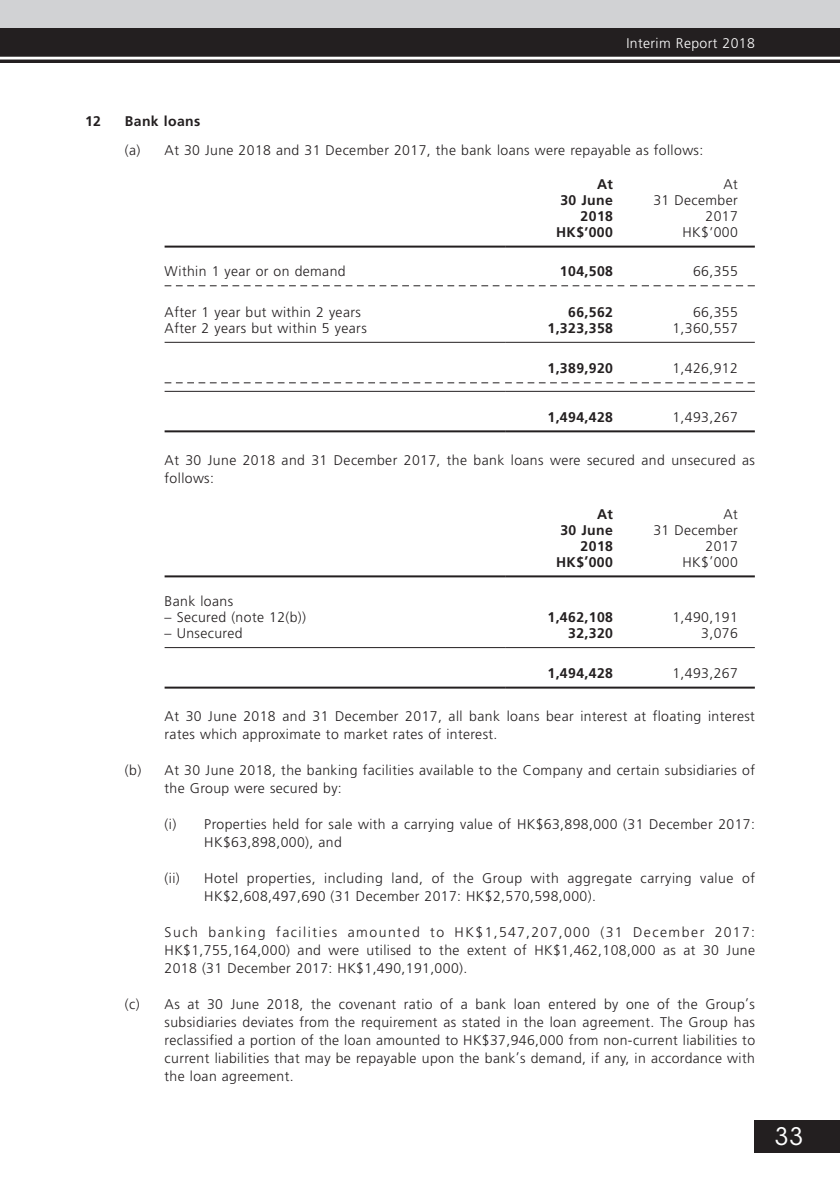
<style>
.page{position:relative;width:840px;height:1191px;background:#fff}
.page>*{position:absolute;margin:0;border:0;box-sizing:border-box;transform-origin:0 0}
.t1{font:24px "ITC Avant Garde Std";color:#fff}
.Notes{font:300 14px/18px "Frutiger LT Std";letter-spacing:.03em;color:#231f20}
.Notes-2{font:700 14px "Frutiger LT Std";letter-spacing:.03em;color:#231f20}
.t2{font:300 14px "Frutiger LT Std";letter-spacing:.03em;color:#fff}
.Notes_HD1{font:700 14px "Frutiger LT Std";letter-spacing:.03em;color:#231f20}
</style>
<div class="page">
<div style="left:0;top:0;width:839px;height:42px;background:#d1d2d4"></div>
<div style="left:0;top:28px;width:839px;height:34px;background:#231f20"></div>
<hr style="left:0;top:57px;width:839px;height:2px;background:#fff">
<div style="left:754px;top:1120px;width:85px;height:32px;background:#231f20"></div>
<hr style="left:164px;top:246px;width:341px;height:2px;background:#231f20">
<hr style="left:505px;top:246px;width:124px;height:2px;background:#231f20">
<hr style="left:629px;top:246px;width:125px;height:2px;background:#231f20">
<svg style="left:164px;top:285px;width:335px;height:1px"></svg>
<svg style="left:505px;top:285px;width:249px;height:1px"></svg>
<hr style="left:164px;top:342px;width:341px;height:1px;background:#231f20">
<hr style="left:505px;top:342px;width:124px;height:1px;background:#231f20">
<hr style="left:629px;top:342px;width:125px;height:1px;background:#231f20">
<svg style="left:164px;top:382px;width:335px;height:1px"></svg>
<svg style="left:505px;top:382px;width:249px;height:1px"></svg>
<hr style="left:164px;top:391px;width:341px;height:1px;background:#231f20">
<hr style="left:505px;top:391px;width:124px;height:1px;background:#231f20">
<hr style="left:629px;top:391px;width:125px;height:1px;background:#231f20">
<hr style="left:164px;top:430px;width:341px;height:2px;background:#231f20">
<hr style="left:505px;top:430px;width:124px;height:2px;background:#231f20">
<hr style="left:629px;top:430px;width:125px;height:2px;background:#231f20">
<hr style="left:164px;top:575px;width:341px;height:2px;background:#231f20">
<hr style="left:505px;top:575px;width:124px;height:2px;background:#231f20">
<hr style="left:629px;top:575px;width:125px;height:2px;background:#231f20">
<hr style="left:164px;top:647px;width:341px;height:1px;background:#231f20">
<hr style="left:505px;top:647px;width:124px;height:1px;background:#231f20">
<hr style="left:629px;top:647px;width:125px;height:1px;background:#231f20">
<hr style="left:164px;top:686px;width:341px;height:2px;background:#231f20">
<hr style="left:505px;top:686px;width:124px;height:2px;background:#231f20">
<hr style="left:629px;top:686px;width:125px;height:2px;background:#231f20">
<p class="t2" style="left:626px;top:35px;width:130px">Interim Report 2018</p>
<p class="Notes_HD1" style="left:85px;top:113px;width:17px">12</p>
<p class="Notes_HD1" style="left:125px;top:113px;width:77px">Bank loans</p>
<p class="Notes" style="left:125px;top:142px;width:579px">(a) At 30 June 2018 and 31 December 2017, the bank loans were repayable as follows:</p>
<p class="Notes-2" style="left:596px;top:176px;width:17px">At</p>
<p class="Notes-2" style="left:560px;top:192px;width:54px">30 June</p>
<p class="Notes-2" style="left:580px;top:208px;width:34px">2018</p>
<p class="Notes" style="left:723px;top:176px;width:16px">At</p>
<p class="Notes" style="left:653px;top:192px;width:86px">31 December</p>
<p class="Notes" style="left:705px;top:208px;width:34px">2017</p>
<p class="Notes-2" style="left:555px;top:224px;width:58px">HK$’000</p>
<p class="Notes" style="left:682px;top:224px;width:57px">HK$’000</p>
<p class="Notes" style="left:164px;top:262px;width:182px">Within 1 year or on demand</p>
<p class="Notes-2" style="left:559px;top:263px;width:54px">104,508</p>
<p class="Notes" style="left:692px;top:262px;width:46px">66,355</p>
<p class="Notes" style="left:164px;top:303px;width:198px">After 1 year but within 2 years</p>
<p class="Notes-2" style="left:568px;top:303px;width:46px">66,562</p>
<p class="Notes" style="left:692px;top:303px;width:46px">66,355</p>
<p class="Notes" style="left:164px;top:319px;width:203px">After 2 years but within 5 years</p>
<p class="Notes-2" style="left:547px;top:319px;width:67px">1,323,358</p>
<p class="Notes" style="left:672px;top:319px;width:67px">1,360,557</p>
<p class="Notes-2" style="left:547px;top:360px;width:67px">1,389,920</p>
<p class="Notes" style="left:672px;top:359px;width:67px">1,426,912</p>
<p class="Notes-2" style="left:547px;top:409px;width:67px">1,494,428</p>
<p class="Notes" style="left:672px;top:408px;width:67px">1,493,267</p>
<p class="Notes" style="left:164px;top:451px;width:591px">At 30 June 2018 and 31 December 2017, the bank loans were secured and unsecured as follows:</p>
<p class="Notes-2" style="left:596px;top:506px;width:17px">At</p>
<p class="Notes-2" style="left:560px;top:522px;width:54px">30 June</p>
<p class="Notes-2" style="left:580px;top:538px;width:34px">2018</p>
<p class="Notes" style="left:723px;top:505px;width:16px">At</p>
<p class="Notes" style="left:653px;top:521px;width:86px">31 December</p>
<p class="Notes" style="left:705px;top:537px;width:34px">2017</p>
<p class="Notes-2" style="left:555px;top:554px;width:58px">HK$’000</p>
<p class="Notes" style="left:682px;top:553px;width:57px">HK$’000</p>
<p class="Notes" style="left:164px;top:592px;width:70px">Bank loans</p>
<p class="Notes" style="left:164px;top:608px;width:143px">– Secured (note 12(b))</p>
<p class="Notes-2" style="left:547px;top:608px;width:67px">1,462,108</p>
<p class="Notes" style="left:672px;top:608px;width:67px">1,490,191</p>
<p class="Notes" style="left:164px;top:624px;width:79px">– Unsecured</p>
<p class="Notes-2" style="left:568px;top:624px;width:46px">32,320</p>
<p class="Notes" style="left:700px;top:624px;width:38px">3,076</p>
<p class="Notes-2" style="left:547px;top:665px;width:67px">1,494,428</p>
<p class="Notes" style="left:672px;top:664px;width:67px">1,493,267</p>
<p class="Notes" style="left:164px;top:707px;width:591px">At 30 June 2018 and 31 December 2017, all bank loans bear interest at floating interest rates which approximate to market rates of interest.</p>
<p class="Notes" style="left:164px;top:761px;width:591px;text-indent:-40px">(b) At 30 June 2018, the banking facilities available to the Company and certain subsidiaries of the Group were secured by:</p>
<p class="Notes" style="left:204px;top:815px;width:552px;text-indent:-40px">(i) Properties held for sale with a carrying value of HK$63,898,000 (31 December 2017:<br>HK$63,898,000), and</p>
<p class="Notes" style="left:164px;top:869px;width:17px">(ii)</p>
<p class="Notes" style="left:204px;top:869px;width:552px">Hotel properties, including land, of the Group with aggregate carrying value of<br>HK$2,608,497,690 (31 December 2017: HK$2,570,598,000).</p>
<p class="Notes" style="left:164px;top:923px;width:591px;text-align:justify">Such banking facilities amounted to HK$1,547,207,000 (31 December 2017:<br>HK$1,755,164,000) and were utilised to the extent of HK$1,462,108,000 as at 30 June 2018 (31 December 2017: HK$1,490,191,000).</p>
<p class="Notes" style="left:164px;top:995px;width:591px;text-align:justify;text-indent:-40px">(c) As at 30 June 2018, the covenant ratio of a bank loan entered by one of the Group’s subsidiaries deviates from the requirement as stated in the loan agreement. The Group has reclassified a portion of the loan amounted to HK$37,946,000 from non-current liabilities to current liabilities that may be repayable upon the bank’s demand, if any, in accordance with the loan agreement.</p>
<h1 class="t1" style="left:774px;top:1121px;width:30px">33</h1>
</div>
